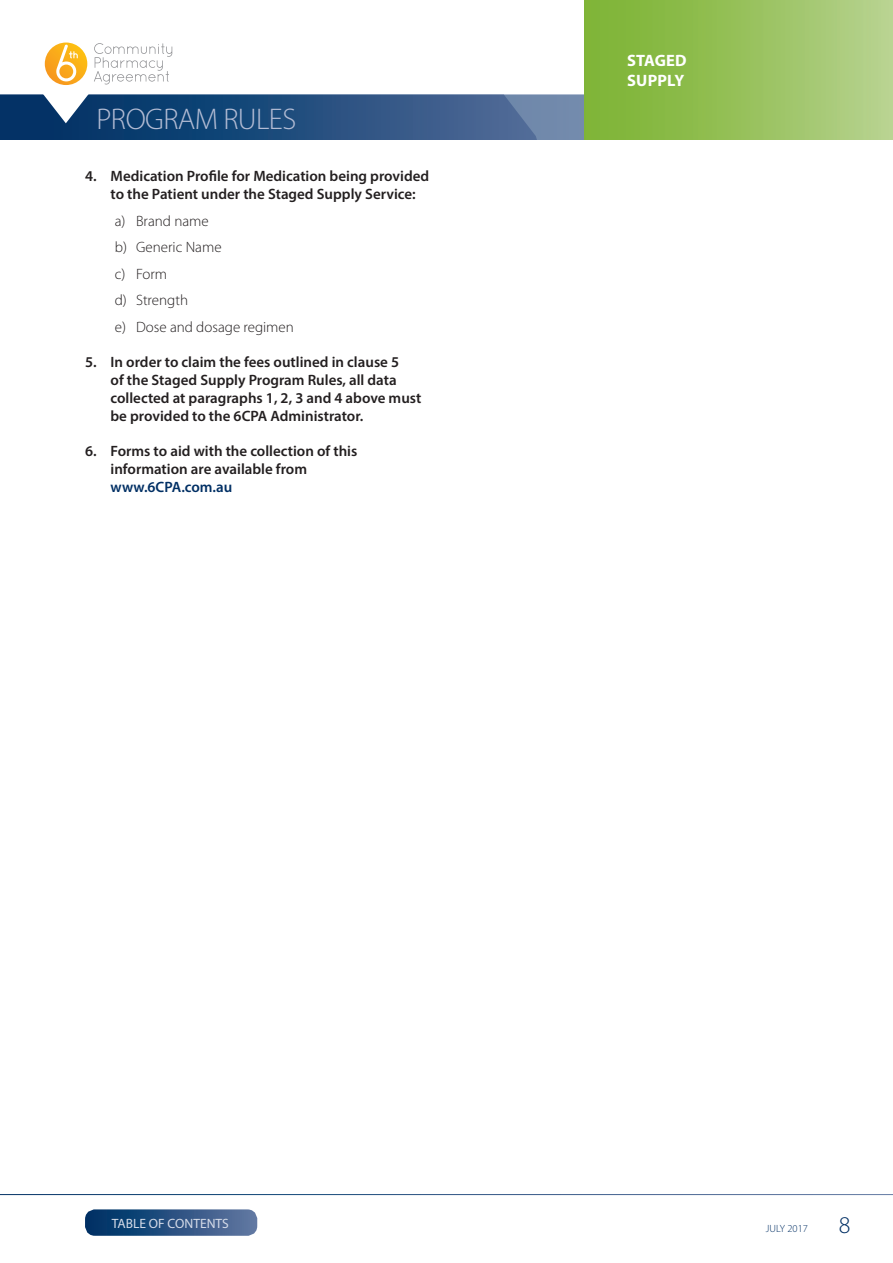
<style>
.page{position:relative;width:893px;height:1263px;background:#fff}
.page>*{position:absolute;margin:0;border:0;box-sizing:border-box;transform-origin:0 0}
.t1{font:300 30px "Myriad Pro";letter-spacing:-.02em;color:#b3bcd4}
.t2{font:300 24px "Myriad Pro";color:#002f64}
.t3{font:700 16.5px/19.8px "Myriad Pro";letter-spacing:.01em;color:#fff}
.t4{font:600 15px/18px "Myriad Pro";color:#231f20}
.t5{font:300 15px/26.5px "Myriad Pro";color:#231f20}
.t6{font:600 15px "Myriad Pro";color:#002f64}
.t7{font:13.5px "Myriad Pro";color:#d6dce9}
.t8{font:300 10.5px "Myriad Pro";color:#002f64}
</style>
<div class="page">
<svg style="left:0;top:95px;width:559px;height:45px"></svg>
<div style="left:585px;top:0;width:308px;height:213px;background:linear-gradient(to right,#7ab22e,#b6d18d)"></div>
<svg style="left:43px;top:94px;width:46px;height:29px"></svg>
<div style="left:0;top:140px;width:893px;height:87px;background:#fff"></div>
<svg style="left:94px;top:43px;width:78px;height:41px"></svg>
<svg style="left:45px;top:43px;width:42px;height:42px"></svg>
<svg style="left:56px;top:45px;width:22px;height:36px"></svg>
<svg style="left:89px;top:1213px;width:164px;height:19px"></svg>
<div style="left:85px;top:1209px;width:172px;height:27px;border:3px solid #fff;border-radius:9px"></div>
<h1 class="t1" style="left:96px;top:102px;width:201px">PROGRAM RULES</h1>
<p class="t4" style="left:111px;top:167px;width:320px;text-indent:-26px">4. Medication Profile for Medication being provided to the Patient under the Staged Supply Service:</p>
<p class="t5" style="left:115px;top:208px;width:181px">a) Brand name<br>b) Generic Name<br>c) Form<br>d) Strength<br>e) Dose and dosage regimen</p>
<p class="t4" style="left:111px;top:352px;width:312px;text-indent:-26px">5. In order to claim the fees outlined in clause 5<br>of the Staged Supply Program Rules, all data collected at paragraphs 1, 2, 3 and 4 above must be provided to the 6CPA Administrator.</p>
<p class="t4" style="left:111px;top:441px;width:248px;text-indent:-26px">6. Forms to aid with the collection of this information are available from</p>
<p class="t6" style="left:111px;top:477px;width:123px">www.6CPA.com.au</p>
<p class="t3" style="left:627px;top:50px;width:61px">STAGED<br>SUPPLY</p>
<p class="t7" style="left:112px;top:1215px;width:119px">TABLE OF CONTENTS</p>
<h2 class="t2" style="left:839px;top:1212px;width:13px">8</h2>
<p class="t8" style="left:766px;top:1223px;width:44px">JULY 2017</p>
</div>
